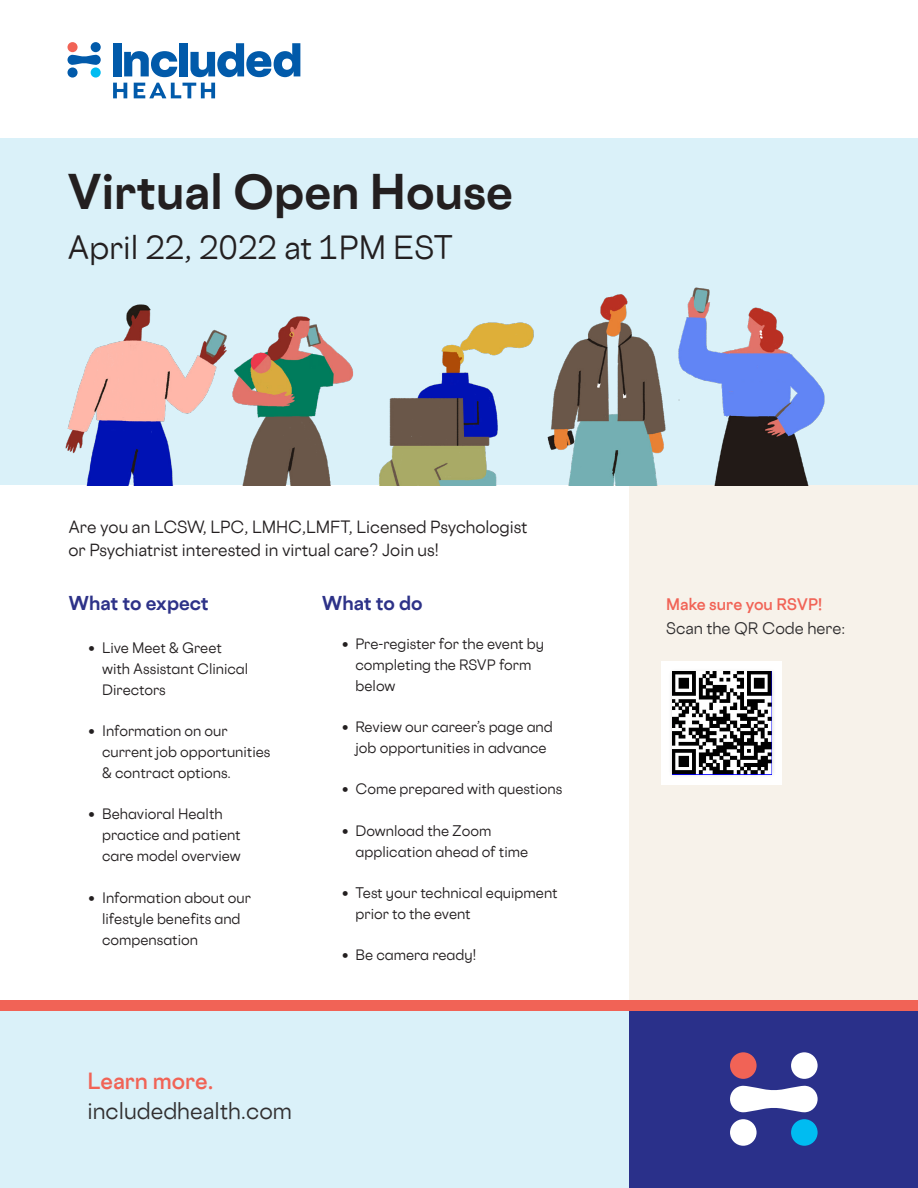
<style>
.page{position:relative;width:918px;height:1188px;background:#fff}
.page>*{position:absolute;margin:0;border:0;box-sizing:border-box;transform-origin:0 0}
.Page_Headline{font:700 45px "Cosmica";color:#231f20}
.Page_Headline-2{font:30px "Cosmica";color:#231f20}
.CTA_Body{font:21px "Cosmica";color:#312f30}
.CTA_Header{font:600 21px "Cosmica";color:#f16356}
.Subhead{font:700 18px "Cosmica";color:#2d3288}
.Intro_graf{font:15.75px/22.5px "Cosmica";color:#231f20}
.Question{font:15px/24px "Cosmica";color:#312f30}
.t1{font:13.5px/21px "Cosmica";color:#231f20}
.s1{font-weight:600;color:#f16356}
</style>
<div class="page">
<div style="left:0;top:1008px;width:630px;height:180px;background:#daf1f9"></div>
<div style="left:630px;top:1005px;width:288px;height:183px;background:#2a308a"></div>
<div style="left:630px;top:485px;width:288px;height:518px;background:#f7f2ea"></div>
<div style="left:791px;top:1119px;width:27px;height:27px;background:#00bcf1;border-radius:50%"></div>
<div style="left:730px;top:1052px;width:27px;height:27px;background:#f16356;border-radius:50%"></div>
<div style="left:791px;top:1052px;width:27px;height:27px;background:#fff;border-radius:50%"></div>
<div style="left:730px;top:1119px;width:27px;height:27px;background:#fff;border-radius:50%"></div>
<svg style="left:730px;top:1086px;width:88px;height:26px"></svg>
<div style="left:0;top:138px;width:918px;height:347px;background:#daf1f9"></div>
<img style="left:65px;top:287px;width:760px;height:198px">
<div style="left:91px;top:67px;width:10px;height:11px;background:#00bcf1;border-radius:50%"></div>
<div style="left:68px;top:42px;width:10px;height:10px;background:#f16356;border-radius:50%"></div>
<div style="left:91px;top:42px;width:10px;height:10px;background:#015aaa;border-radius:50%"></div>
<div style="left:68px;top:67px;width:10px;height:11px;background:#015aaa;border-radius:50%"></div>
<svg style="left:68px;top:55px;width:33px;height:10px"></svg>
<div style="left:113px;top:43px;width:8px;height:33px;background:#015aaa"></div>
<svg style="left:124px;top:51px;width:53px;height:26px"></svg>
<div style="left:180px;top:43px;width:8px;height:33px;background:#015aaa"></div>
<svg style="left:190px;top:43px;width:110px;height:34px"></svg>
<svg style="left:113px;top:83px;width:14px;height:15px"></svg>
<svg style="left:134px;top:83px;width:81px;height:15px"></svg>
<div style="left:0;top:1000px;width:918px;height:11px;background:#f16356"></div>
<div style="left:662px;top:661px;width:120px;height:124px;background:#fff"></div>
<div style="left:668px;top:668px;width:108px;height:110px;background:#231f20;opacity:.15"></div>
<img style="left:672px;top:672px;width:100px;height:102px">
<p class="Page_Headline" style="left:68px;top:163px;width:447px">Virtual Open House</p>
<p class="Page_Headline-2" style="left:68px;top:228px;width:387px">April 22, 2022 at 1PM EST</p>
<p class="Intro_graf" style="left:68px;top:516px;width:461px">Are you an LCSW, LPC, LMHC,LMFT, Licensed Psychologist or Psychiatrist interested in virtual care? Join us!</p>
<p class="Subhead" style="left:68px;top:591px;width:142px">What to expect</p>
<p class="Subhead" style="left:322px;top:591px;width:102px">What to do</p>
<p class="t1" style="left:102px;top:637px;width:148px;text-indent:-14px">• Live Meet &amp; Greet with Assistant Clinical<br>Directors</p>
<p class="t1" style="left:102px;top:720px;width:170px;text-indent:-14px">• Information on our current job opportunities &amp; contract options.</p>
<p class="t1" style="left:102px;top:804px;width:140px;text-indent:-14px">• Behavioral Health practice and patient care model overview</p>
<p class="t1" style="left:102px;top:887px;width:150px;text-indent:-14px">• Information about our lifestyle benefits and compensation</p>
<p class="t1" style="left:356px;top:633px;width:190px;text-indent:-14px">• Pre-register for the event by completing the RSVP form below</p>
<p class="t1" style="left:342px;top:716px;width:212px;text-align:center">• Review our career’s page and job opportunities in advance</p>
<p class="t1" style="left:342px;top:779px;width:222px">• Come prepared with questions</p>
<p class="t1" style="left:356px;top:820px;width:174px;text-indent:-14px">• Download the Zoom application ahead of time</p>
<p class="t1" style="left:356px;top:882px;width:204px;text-indent:-14px">• Test your technical equipment prior to the event</p>
<p class="t1" style="left:342px;top:944px;width:136px">• Be camera ready!</p>
<p class="CTA_Header" style="left:88px;top:1068px;width:127px">Learn more.</p>
<p class="CTA_Body" style="left:88px;top:1098px;width:206px">includedhealth.com</p>
<p class="Question" style="left:666px;top:592px;width:180px"><span class="s1">Make sure you RSVP!<br></span>Scan the QR Code here:</p>
</div>
